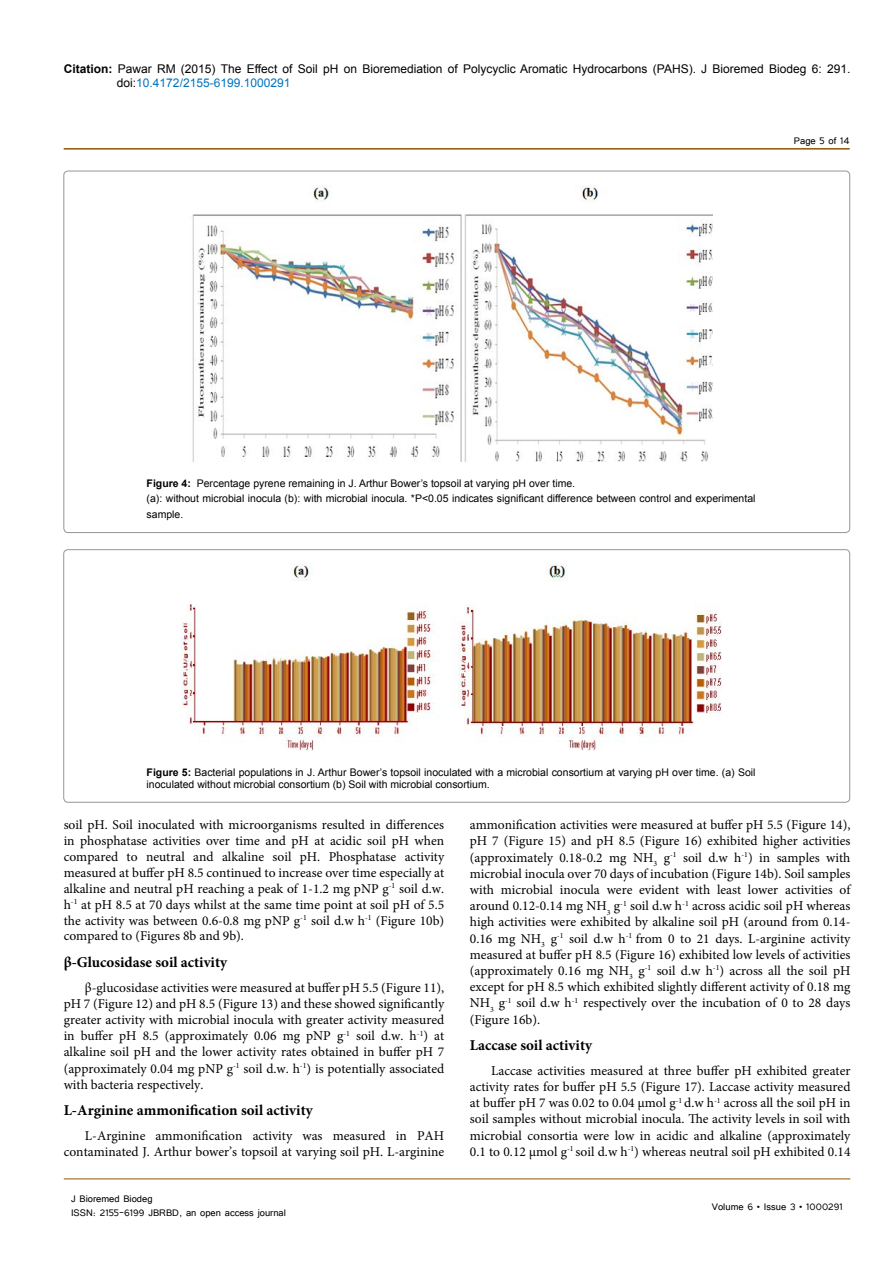
<style>
.page{position:relative;width:893px;height:1263px;background:#fff}
.page>*{position:absolute;margin:0;border:0;box-sizing:border-box;transform-origin:0 0}
.t1{font:700 15px "Minion Pro";color:#000}
.t2{font:13.5px/16.2px "Minion Pro";color:#000;text-align:justify}
.t3{font:12px/14.4px "Arial";color:#000}
.t4{font:12px/14.4px "Tunga";color:#000}
.t5{font:10.5px/15.8px "Arial";color:#000}
.s1{font-weight:700}
.s2{color:#0072bc}
</style>
<div class="page">
<hr style="left:64px;top:148px;width:786px;height:2px;background:#905501">
<hr style="left:64px;top:1179px;width:786px;height:1px;background:#905501">
<img style="left:192px;top:186px;width:521px;height:276px">
<div style="left:64px;top:550px;width:786px;height:252px;border:1px solid #939598;border-radius:4px"></div>
<img style="left:181px;top:564px;width:541px;height:187px">
<p class="t3" style="left:117px;top:61px;width:735px;text-indent:-53px"><span class="s1">Citation:</span> Pawar RM (2015) The Effect of Soil pH on Bioremediation of Polycyclic Aromatic Hydrocarbons (PAHS). J Bioremed Biodeg 6: 291. doi:<span class="s2">10.4172/2155-6199.1000291</span></p>
<p class="t4" style="left:794px;top:133px;width:57px">Page 5 of 14</p>
<p class="t5" style="left:147px;top:475px;width:610px"><span class="s1">Figure 4:</span> Percentage pyrene remaining in J. Arthur Bower’s topsoil at varying pH over time.<br>(a): without microbial inocula (b): with microbial inocula. *P&lt;0.05 indicates significant difference between control and experimental sample.</p>
<p class="t5" style="left:147px;top:766px;width:610px;line-height:12.6px"><span class="s1">Figure 5:</span> Bacterial populations in J. Arthur Bower’s topsoil inoculated with a microbial consortium at varying pH over time. (a) Soil inoculated without microbial consortium (b) Soil with microbial consortium.</p>
<p class="t2" style="left:64px;top:817px;width:382px">soil pH. Soil inoculated with microorganisms resulted in differences in phosphatase activities over time and pH at acidic soil pH when compared to neutral and alkaline soil pH. Phosphatase activity measured at buffer pH 8.5 continued to increase over time especially at alkaline and neutral pH reaching a peak of 1-1.2 mg pNP g<sup>-1</sup> soil d.w. h<sup>-1</sup> at pH 8.5 at 70 days whilst at the same time point at soil pH of 5.5 the activity was between 0.6-0.8 mg pNP g<sup>-1</sup> soil d.w h<sup>-1</sup> (Figure 10b) compared to (Figures 8b and 9b).</p>
<p class="t1" style="left:64px;top:951px;width:165px">β-Glucosidase soil activity</p>
<p class="t2" style="left:64px;top:979px;width:382px;text-indent:21px">β-glucosidase activities were measured at buffer pH 5.5 (Figure 11), pH 7 (Figure 12) and pH 8.5 (Figure 13) and these showed significantly greater activity with microbial inocula with greater activity measured in buffer pH 8.5 (approximately 0.06 mg pNP g<sup>-1</sup> soil d.w. h<sup>-1</sup>) at alkaline soil pH and the lower activity rates obtained in buffer pH 7 (approximately 0.04 mg pNP g<sup>-1</sup> soil d.w. h<sup>-1</sup>) is potentially associated with bacteria respectively.</p>
<p class="t1" style="left:64px;top:1100px;width:251px">L-Arginine ammonification soil activity</p>
<p class="t2" style="left:64px;top:1128px;width:382px;text-align:right">L-Arginine ammonification activity was measured in PAH contaminated J. Arthur bower’s topsoil at varying soil pH. L-arginine</p>
<p class="t4" style="left:71px;top:1190px;width:216px">J Bioremed Biodeg<br>ISSN: 2155-6199 JBRBD, an open access journal</p>
<p class="t2" style="left:470px;top:817px;width:382px">ammonification activities were measured at buffer pH 5.5 (Figure 14), pH 7 (Figure 15) and pH 8.5 (Figure 16) exhibited higher activities (approximately 0.18-0.2 mg NH<sub>3</sub> g<sup>-1</sup> soil d.w h<sup>-1</sup>) in samples with microbial inocula over 70 days of incubation (Figure 14b). Soil samples with microbial inocula were evident with least lower activities of around 0.12-0.14 mg NH<sub>3</sub> g<sup>-1</sup> soil d.w h<sup>-1</sup> across acidic soil pH whereas high activities were exhibited by alkaline soil pH (around from 0.14- 0.16 mg NH<sub>3</sub> g<sup>-1</sup> soil d.w h<sup>-1</sup> from 0 to 21 days. L-arginine activity measured at buffer pH 8.5 (Figure 16) exhibited low levels of activities (approximately 0.16 mg NH<sub>3</sub> g<sup>-1</sup> soil d.w h<sup>-1</sup>) across all the soil pH except for pH 8.5 which exhibited slightly different activity of 0.18 mg NH<sub>3</sub> g<sup>-1</sup> soil d.w h<sup>-1</sup> respectively over the incubation of 0 to 28 days (Figure 16b).</p>
<p class="t1" style="left:470px;top:1035px;width:124px">Laccase soil activity</p>
<p class="t2" style="left:470px;top:1062px;width:382px;text-indent:21px">Laccase activities measured at three buffer pH exhibited greater activity rates for buffer pH 5.5 (Figure 17). Laccase activity measured at buffer pH 7 was 0.02 to 0.04 µmol g<sup>-1</sup> d.w h<sup>-1</sup> across all the soil pH in soil samples without microbial inocula. The activity levels in soil with microbial consortia were low in acidic and alkaline (approximately 0.1 to 0.12 µmol g<sup>-1</sup> soil d.w h<sup>-1</sup>) whereas neutral soil pH exhibited 0.14</p>
<p class="t4" style="left:712px;top:1199px;width:132px">Volume 6 • Issue 3 • 1000291</p>
</div>
